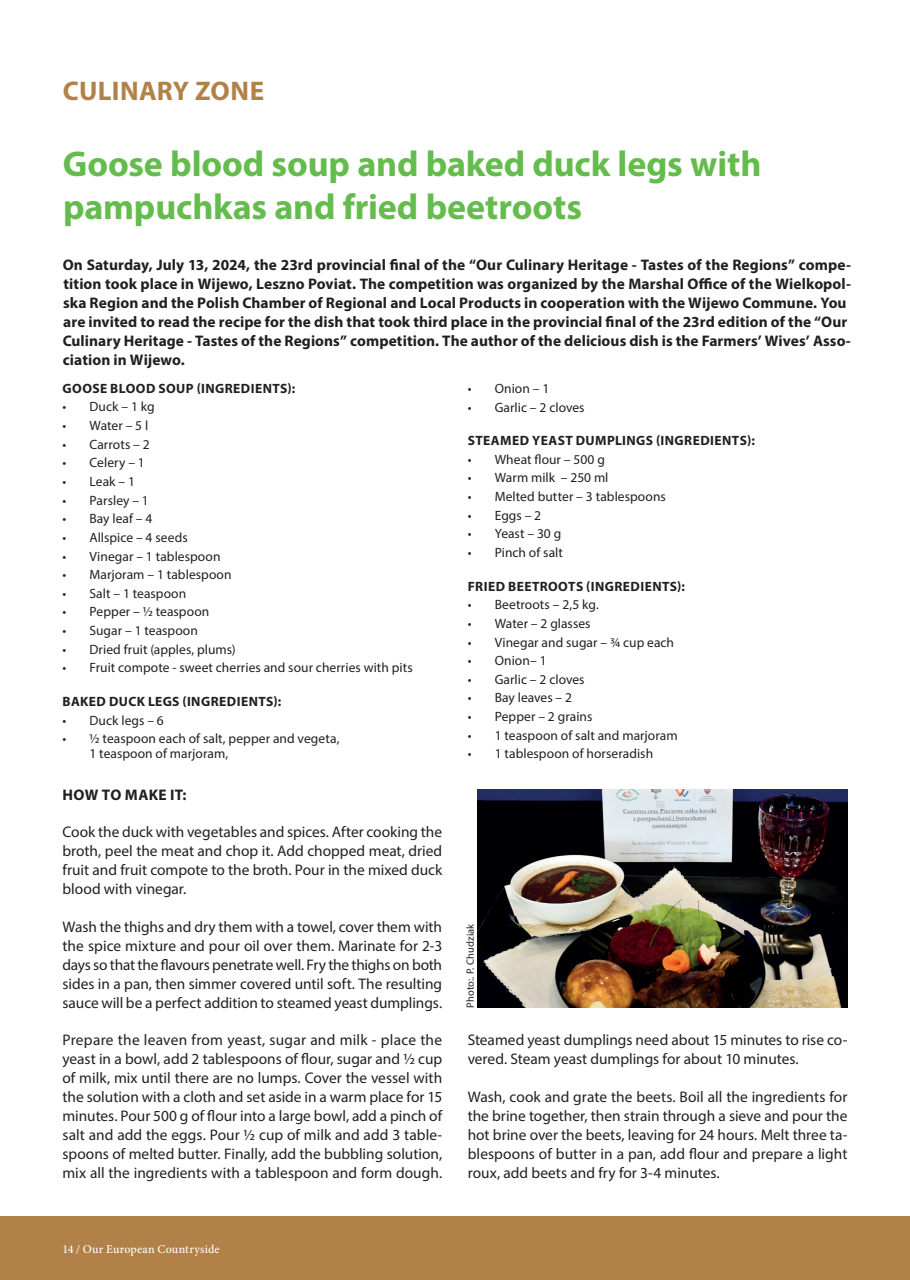
<style>
.page{position:relative;width:910px;height:1280px;background:#fff}
.page>*{position:absolute;margin:0;border:0;box-sizing:border-box;transform-origin:0 0}
.t1{font:700 36px/43.2px "Myriad Pro";letter-spacing:-.005em;color:#64bc4d}
.t2{font:700 27px "Myriad Pro";letter-spacing:.01em;color:#b18148}
.t3{font:15.3px/18.9px "Myriad Pro";color:#231f20;text-align:justify}
.t4{font:700 15.3px/18.9px "Myriad Pro";letter-spacing:.005em;color:#231f20}
.t5{font:13.5px/15px "Myriad Pro";letter-spacing:.005em;color:#231f20}
.t6{font:700 13.5px "Myriad Pro";letter-spacing:.03em;color:#231f20}
.t7{font:500 12px "Minion Pro";letter-spacing:.015em;color:#fff}
.t8{font:10.5px "Myriad Pro";letter-spacing:.01em;color:#231f20}
</style>
<div class="page">
<div style="left:0;top:1216px;width:910px;height:64px;background:#b18148"></div>
<img style="left:478px;top:790px;width:369px;height:218px">
<h2 class="t2" style="left:63px;top:74px;width:203px">CULINARY ZONE</h2>
<h1 class="t1" style="left:63px;top:141px;width:700px">Goose blood soup and baked duck legs with pampuchkas and fried beetroots</h1>
<p class="t4" style="left:63px;top:255px;width:790px">On Saturday, July 13, 2024, the 23rd provincial final of the “Our Culinary Heritage - Tastes of the Regions” compe&shy;tition took place in Wijewo, Leszno Poviat. The competition was organized by the Marshal Office of the Wielkopol&shy;ska Region and the Polish Chamber of Regional and Local Products in cooperation with the Wijewo Commune. You are invited to read the recipe for the dish that took third place in the provincial final of the 23rd edition of the “Our Culinary Heritage - Tastes of the Regions” competition. The author of the delicious dish is the Farmers’ Wives’ Asso&shy;ciation in Wijewo.</p>
<p class="t6" style="left:63px;top:379px;width:234px">GOOSE BLOOD SOUP (INGREDIENTS):</p>
<p class="t5" style="left:63px;top:399px;width:94px">• Duck – 1 kg</p>
<p class="t5" style="left:63px;top:418px;width:87px">• Water – 5 l</p>
<p class="t5" style="left:63px;top:436px;width:89px">• Carrots – 2</p>
<p class="t5" style="left:63px;top:455px;width:84px">• Celery – 1</p>
<p class="t5" style="left:63px;top:474px;width:74px">• Leak – 1</p>
<p class="t5" style="left:63px;top:492px;width:88px">• Parsley – 1</p>
<p class="t5" style="left:63px;top:511px;width:92px">• Bay leaf – 4</p>
<p class="t5" style="left:63px;top:530px;width:127px">• Allspice – 4 seeds</p>
<p class="t5" style="left:63px;top:548px;width:160px">• Vinegar – 1 tablespoon</p>
<p class="t5" style="left:63px;top:567px;width:171px">• Marjoram – 1 tablespoon</p>
<p class="t5" style="left:63px;top:585px;width:125px">• Salt – 1 teaspoon</p>
<p class="t5" style="left:63px;top:604px;width:148px">• Pepper – ½ teaspoon</p>
<p class="t5" style="left:63px;top:623px;width:137px">• Sugar – 1 teaspoon</p>
<p class="t5" style="left:63px;top:641px;width:175px">• Dried fruit (apples, plums)</p>
<p class="t5" style="left:63px;top:660px;width:352px">• Fruit compote - sweet cherries and sour cherries with pits</p>
<p class="t6" style="left:63px;top:693px;width:220px">BAKED DUCK LEGS (INGREDIENTS):</p>
<p class="t5" style="left:63px;top:712px;width:103px">• Duck legs – 6</p>
<p class="t5" style="left:90px;top:731px;width:251px;text-indent:-27px">• ½ teaspoon each of salt, pepper and vegeta,<br>1 teaspoon of marjoram,</p>
<p class="t5" style="left:468px;top:381px;width:83px">• Onion – 1</p>
<p class="t5" style="left:468px;top:399px;width:118px">• Garlic – 2 cloves</p>
<p class="t6" style="left:468px;top:432px;width:289px">STEAMED YEAST DUMPLINGS (INGREDIENTS):</p>
<p class="t5" style="left:468px;top:452px;width:139px">• Wheat flour – 500 g</p>
<p class="t5" style="left:468px;top:470px;width:142px">• Warm milk – 250 ml</p>
<p class="t5" style="left:468px;top:489px;width:200px">• Melted butter – 3 tablespoons</p>
<p class="t5" style="left:468px;top:507px;width:75px">• Eggs – 2</p>
<p class="t5" style="left:468px;top:526px;width:95px">• Yeast – 30 g</p>
<p class="t5" style="left:468px;top:545px;width:97px">• Pinch of salt</p>
<p class="t6" style="left:468px;top:577px;width:219px">FRIED BEETROOTS (INGREDIENTS):</p>
<p class="t5" style="left:468px;top:597px;width:131px">• Beetroots – 2,5 kg.</p>
<p class="t5" style="left:468px;top:616px;width:124px">• Water – 2 glasses</p>
<p class="t5" style="left:468px;top:634px;width:208px">• Vinegar and sugar – ¾ cup each</p>
<p class="t5" style="left:468px;top:653px;width:80px">• Onion– 1</p>
<p class="t5" style="left:468px;top:671px;width:118px">• Garlic – 2 cloves</p>
<p class="t5" style="left:468px;top:690px;width:106px">• Bay leaves – 2</p>
<p class="t5" style="left:468px;top:709px;width:126px">• Pepper – 2 grains</p>
<p class="t5" style="left:468px;top:727px;width:212px">• 1 teaspoon of salt and marjoram</p>
<p class="t5" style="left:468px;top:746px;width:187px">• 1 tablespoon of horseradish</p>
<p class="t4" style="left:63px;top:784px;width:125px">HOW TO MAKE IT:</p>
<p class="t3" style="left:62px;top:823px;width:381px">Cook the duck with vegetables and spices. After cooking the broth, peel the meat and chop it. Add chopped meat, dried fruit and fruit compote to the broth. Pour in the mixed duck blood with vinegar.</p>
<p class="t3" style="left:62px;top:917px;width:381px">Wash the thighs and dry them with a towel, cover them with the spice mixture and pour oil over them. Marinate for 2-3 days so that the flavours penetrate well. Fry the thighs on both sides in a pan, then simmer covered until soft. The resulting sauce will be a perfect addition to steamed yeast dumplings.</p>
<p class="t3" style="left:62px;top:1030px;width:381px">Prepare the leaven from yeast, sugar and milk - place the yeast in a bowl, add 2 tablespoons of flour, sugar and ½ cup of milk, mix until there are no lumps. Cover the vessel with the solution with a cloth and set aside in a warm place for 15 minutes. Pour 500 g of flour into a large bowl, add a pinch of salt and add the eggs. Pour ½ cup of milk and add 3 table&shy;spoons of melted butter. Finally, add the bubbling solution, mix all the ingredients with a tablespoon and form dough.</p>
<p class="t3" style="left:468px;top:1030px;width:381px">Steamed yeast dumplings need about 15 minutes to rise co&shy;vered. Steam yeast dumplings for about 10 minutes.</p>
<p class="t8" style="left:464px;top:1008px;width:86px;rotate:-90deg">Photo:. P. Chudziak</p>
<p class="t3" style="left:468px;top:1087px;width:381px">Wash, cook and grate the beets. Boil all the ingredients for the brine together, then strain through a sieve and pour the hot brine over the beets, leaving for 24 hours. Melt three ta&shy;blespoons of butter in a pan, add flour and prepare a light roux, add beets and fry for 3-4 minutes.</p>
<p class="t7" style="left:63px;top:1241px;width:159px">14 / Our European Countryside</p>
</div>
